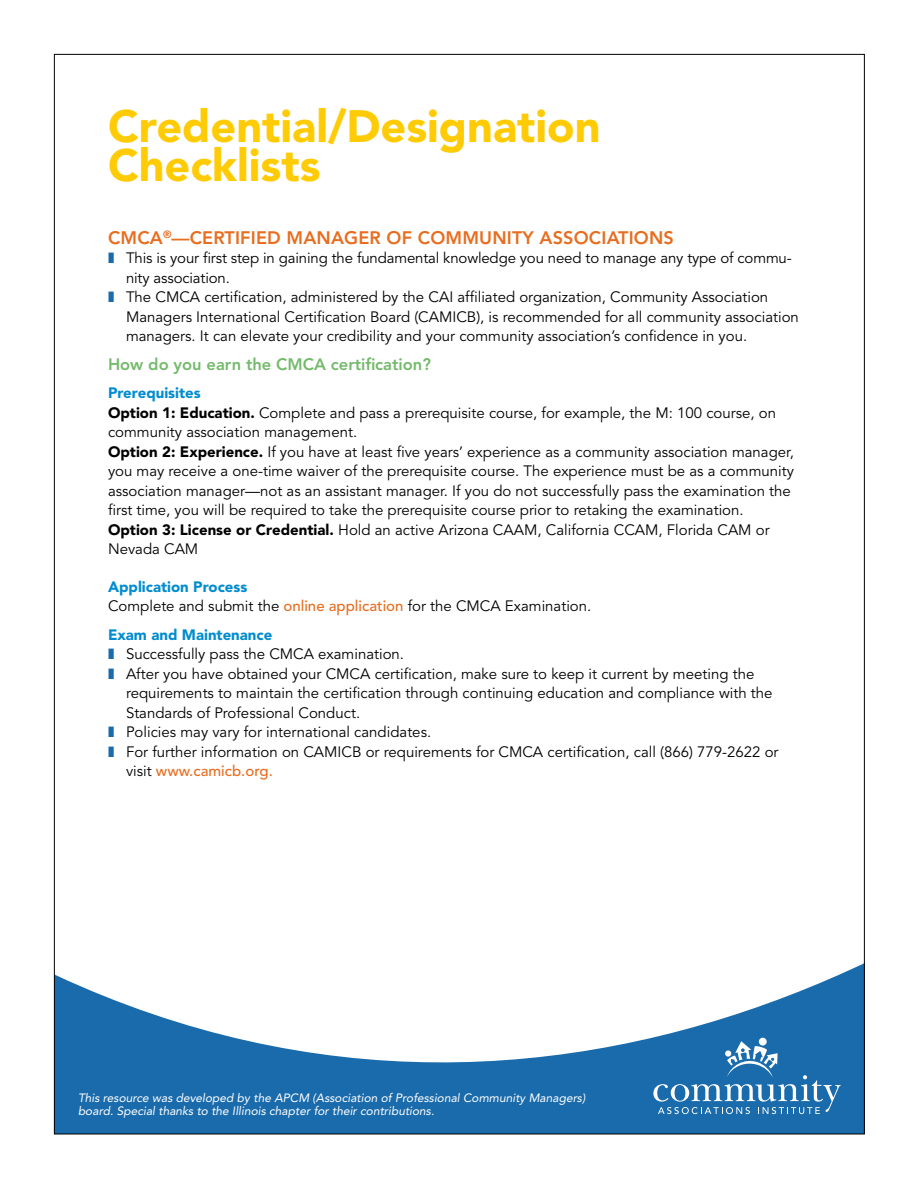
<style>
.page{position:relative;width:918px;height:1188px;background:#fff}
.page>*{position:absolute;margin:0;border:0;box-sizing:border-box;transform-origin:0 0}
.t1{font:900 45px/39px "Avenir";color:#ffcb05}
.t2{font:800 18px "Avenir";letter-spacing:.01em;color:#e86d1f}
.t3{font:800 16.5px "Avenir";color:#74ba6b}
.t4{font:15px/19.5px "Avenir";color:#000}
.t5{font:900 15px "Avenir";color:#008ccf}
.t6{font:italic 12px/13.5px "Avenir";color:#fff}
.s1{font-weight:900;color:#008ccf}
.s2{font-weight:900}
.s3{font-weight:500;color:#e86d1f}
</style>
<div class="page">
<svg style="left:56px;top:964px;width:807px;height:168px;fill:#1a6bac"></svg>
<svg style="left:653px;top:1038px;width:188px;height:76px;background:#387eb7"></svg>
<h1 class="t1" style="left:108px;top:107px;width:494px">Credential/Designation<br>Checklists</h1>
<p class="t2" style="left:108px;top:227px;width:567px">CMCA<sup>®</sup>—CERTIFIED MANAGER OF COMMUNITY ASSOCIATIONS</p>
<p class="t4" style="left:126px;top:249px;width:674px">This is your first step in gaining the fundamental knowledge you need to manage any type of commu&shy;nity association.<br>The CMCA certification, administered by the CAI affiliated organization, Community Association Managers International Certification Board (CAMICB), is recommended for all community association managers. It can elevate your credibility and your community association’s confidence in you.</p>
<p class="t3" style="left:108px;top:354px;width:324px">How do you earn the CMCA certification?</p>
<p class="t4" style="left:108px;top:384px;width:688px"><span class="s1">Prerequisites<br></span><span class="s2">Option 1: Education.</span> Complete and pass a prerequisite course, for example, the M: 100 course, on community association management.<br><span class="s2">Option 2: Experience.</span> If you have at least five years’ experience as a community association manager, you may receive a one-time waiver of the prerequisite course. The experience must be as a community association manager—not as an assistant manager. If you do not successfully pass the examination the first time, you will be required to take the prerequisite course prior to retaking the examination.<br><span class="s2">Option 3: License or Credential.</span> Hold an active Arizona CAAM, California CCAM, Florida CAM or Nevada CAM</p>
<p class="t4" style="left:108px;top:577px;width:485px"><span class="s1">Application Process<br></span>Complete and submit the <span class="s3">online application</span> for the CMCA Examination.</p>
<p class="t5" style="left:108px;top:626px;width:166px">Exam and Maintenance</p>
<p class="t4" style="left:126px;top:645px;width:654px">Successfully pass the CMCA examination.<br>After you have obtained your CMCA certification, make sure to keep it current by meeting the requirements to maintain the certification through continuing education and compliance with the Standards of Professional Conduct.<br>Policies may vary for international candidates.<br>For further information on CAMICB or requirements for CMCA certification, call (866) 779-2622 or visit <span class="s3">www.camicb.org.</span></p>
<p class="t6" style="left:78px;top:1091px;width:509px">This resource was developed by the APCM (Association of Professional Community Managers) board. Special thanks to the Illinois chapter for their contributions.</p>
</div>
